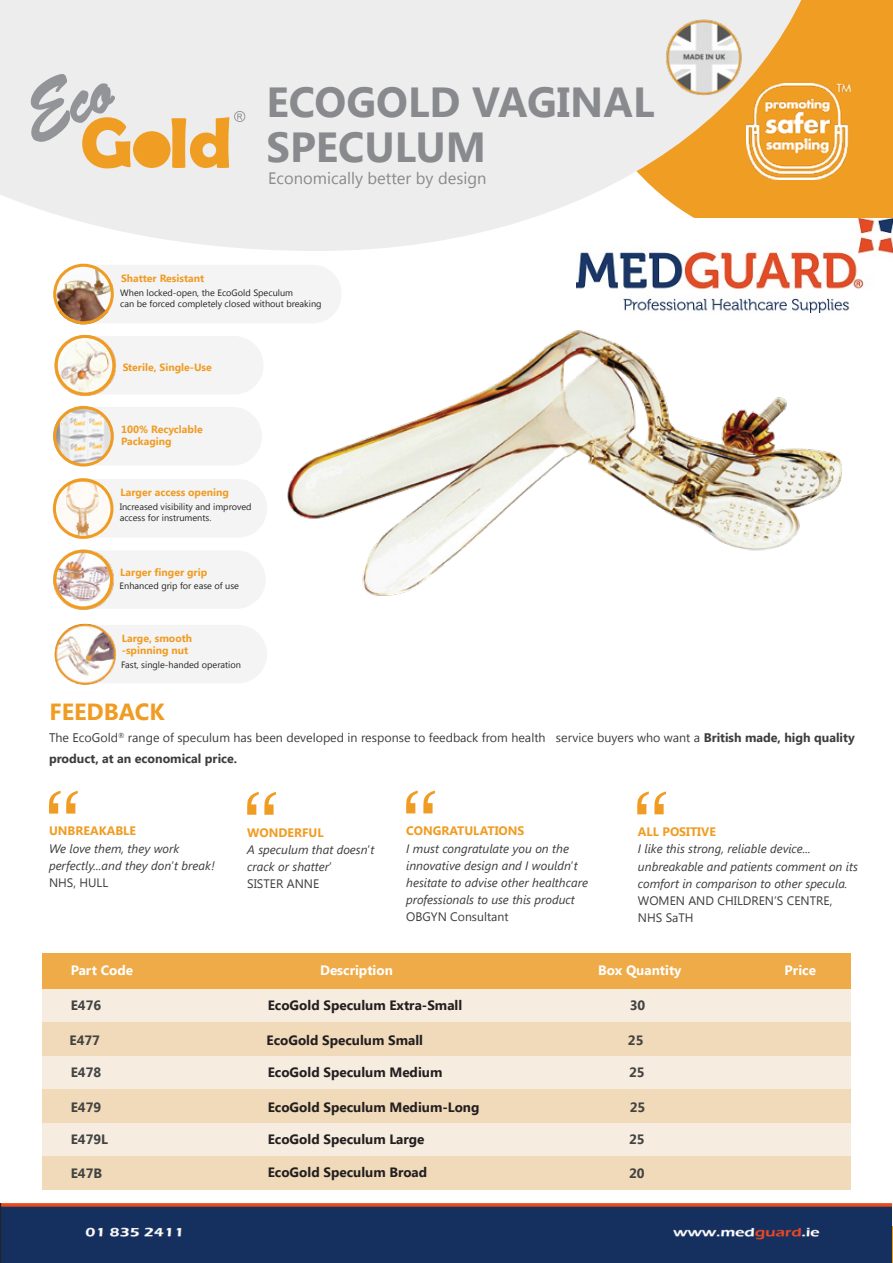
<style>
.page{position:relative;width:893px;height:1263px;background:#fff}
.page>*{position:absolute;margin:0;border:0;box-sizing:border-box;transform-origin:0 0}
.t1{font:700 42px/44.4px "Segoe UI";color:#898a8d}
.t2{font:700 23.4px "Segoe UI";color:#f09c23}
.t3{font:16.5px "Segoe UI";color:#898a8d}
.t4{font:700 13.5px "Segoe UI";color:#231f20}
.t5{font:700 13.5px "Segoe UI";color:#424242}
.t6{font:700 13.5px "Segoe UI";color:#fff}
.t7{font:12.45px/20.5px "Segoe UI";color:#3d3d3d}
.t8{font:italic 12.3px/17.2px "Segoe UI";color:#3d3d3d}
.t9{font:12.3px/17.2px "Segoe UI";color:#3d3d3d}
.t10{font:700 12.3px "Segoe UI";color:#f09c23}
.t11{font:700 10.5px/11.9px "Segoe UI";color:#f09c23}
.t12{font:9.15px/10.9px "Segoe UI";color:#232323}
.s1{font-weight:700}
.s2{font-style:normal}
.s3{font-weight:700;font-style:normal;color:#f09c23}
</style>
<div class="page">
<svg style="left:53px;top:264px;width:287px;height:60px"></svg>
<svg style="left:55px;top:335px;width:208px;height:61px"></svg>
<svg style="left:53px;top:406px;width:209px;height:60px"></svg>
<div style="left:833px;top:0;width:60px;height:218px;background:#f09d23"></div>
<svg style="left:0;top:0;width:833px;height:251px;background:#eee6db"></svg>
<svg style="left:49px;top:791px;width:29px;height:22px"></svg>
<svg style="left:406px;top:790px;width:29px;height:23px"></svg>
<svg style="left:247px;top:792px;width:29px;height:23px"></svg>
<svg style="left:637px;top:791px;width:29px;height:23px"></svg>
<svg style="left:29px;top:74px;width:102px;height:95px;background:#d9cdba"></svg>
<div style="left:133px;top:131px;width:38px;height:37px;background:#f09d23;border-radius:50%"></div>
<svg style="left:171px;top:111px;width:74px;height:57px;background:#edc790"></svg>
<img style="left:286px;top:285px;width:556px;height:311px">
<img style="left:76px;top:549px;width:15px;height:61px">
<svg style="left:53px;top:550px;width:212px;height:59px"></svg>
<svg style="left:53px;top:478px;width:214px;height:61px"></svg>
<div style="left:116px;top:625px;width:151px;height:58px;background:#f4f4f5"></div>
<img style="left:55px;top:623px;width:61px;height:62px">
<img style="left:661px;top:15px;width:85px;height:83px">
<img style="left:746px;top:83px;width:104px;height:96px">
<div style="left:42px;top:953px;width:809px;height:37px;background:#efab48"></div>
<div style="left:42px;top:990px;width:809px;height:33px;background:#f6ecdf"></div>
<div style="left:42px;top:1056px;width:809px;height:33px;background:#f6ecdf"></div>
<div style="left:42px;top:1022px;width:809px;height:33px;background:#f0dab9"></div>
<div style="left:42px;top:1089px;width:809px;height:34px;background:#f0dab9"></div>
<div style="left:42px;top:1123px;width:809px;height:33px;background:#f6ecdf"></div>
<div style="left:42px;top:1156px;width:809px;height:34px;background:#f0dab9"></div>
<img style="left:577px;top:218px;width:316px;height:94px">
<img style="left:0;top:1204px;width:892px;height:59px">
<h1 class="t1" style="left:266px;top:81px;width:389px">ECOGOLD VAGINAL<br>SPECULUM</h1>
<h3 class="t3" style="left:268px;top:167px;width:220px">Economically better by design</h3>
<p class="t11" style="left:121px;top:273px;width:85px">Shatter Resistant</p>
<p class="t12" style="left:120px;top:287px;width:203px">When locked-open, the EcoGold Speculum<br>can be forced completely closed without breaking</p>
<p class="t11" style="left:123px;top:361px;width:91px">Sterile, Single-Use</p>
<p class="t11" style="left:121px;top:423px;width:83px">100% Recyclable<br>Packaging</p>
<p class="t11" style="left:120px;top:487px;width:110px">Larger access opening</p>
<p class="t12" style="left:120px;top:501px;width:133px">Increased visibility and improved access for instruments.</p>
<p class="t11" style="left:120px;top:567px;width:88px">Larger finger grip</p>
<p class="t12" style="left:120px;top:580px;width:121px">Enhanced grip for ease of use</p>
<p class="t11" style="left:122px;top:633px;width:72px">Large, smooth -spinning nut</p>
<p class="t12" style="left:121px;top:659px;width:122px">Fast, single-handed operation</p>
<h2 class="t2" style="left:50px;top:698px;width:117px">FEEDBACK</h2>
<p class="t7" style="left:49px;top:727px;width:807px">The EcoGold<sup>®</sup> range of speculum has been developed in response to feedback from health service buyers who want a <span class="s1">British made, high quality product, at an economical price.</span></p>
<p class="t10" style="left:49px;top:824px;width:89px">UNBREAKABLE</p>
<p class="t8" style="left:49px;top:840px;width:168px">We love them, they work perfectly...and they don<span class="s2">’</span>t break!<br><span class="s2">NHS, HULL</span></p>
<p class="t10" style="left:406px;top:824px;width:120px">CONGRATULATIONS</p>
<p class="t8" style="left:406px;top:840px;width:183px">I must congratulate you on the innovative design and I wouldn<span class="s2">’</span>t hesitate to advise other healthcare professionals to use this product</p>
<p class="t9" style="left:406px;top:908px;width:104px">OBGYN Consultant</p>
<p class="t8" style="left:247px;top:824px;width:129px"><span class="s3">WONDERFUL<br></span>A speculum that doesn<span class="s2">’</span>t crack or shatter<span class="s2">’<br>SISTER ANNE</span></p>
<p class="t10" style="left:638px;top:825px;width:79px">ALL POSITIVE</p>
<p class="t8" style="left:638px;top:840px;width:221px">I like this strong, reliable device... unbreakable and patients comment on its comfort in comparison to other specula.</p>
<p class="t9" style="left:638px;top:891px;width:196px">WOMEN AND CHILDREN’S CENTRE,<br>NHS SaTH</p>
<p class="t6" style="left:71px;top:962px;width:64px">Part Code</p>
<p class="t6" style="left:320px;top:962px;width:74px">Description</p>
<p class="t6" style="left:598px;top:962px;width:85px">Box Quantity</p>
<p class="t6" style="left:785px;top:962px;width:33px">Price</p>
<p class="t5" style="left:71px;top:998px;width:32px">E476</p>
<p class="t5" style="left:630px;top:998px;width:17px">30</p>
<p class="t5" style="left:628px;top:1033px;width:17px">25</p>
<p class="t5" style="left:629px;top:1064px;width:17px">25</p>
<p class="t5" style="left:630px;top:1099px;width:17px">25</p>
<p class="t5" style="left:629px;top:1132px;width:17px">25</p>
<p class="t5" style="left:629px;top:1165px;width:17px">20</p>
<p class="t4" style="left:268px;top:998px;width:196px">EcoGold Speculum Extra-Small</p>
<p class="t4" style="left:267px;top:1033px;width:158px">EcoGold Speculum Small</p>
<p class="t4" style="left:268px;top:1064px;width:176px">EcoGold Speculum Medium</p>
<p class="t4" style="left:268px;top:1099px;width:213px">EcoGold Speculum Medium-Long</p>
<p class="t4" style="left:268px;top:1132px;width:158px">EcoGold Speculum Large</p>
<p class="t4" style="left:268px;top:1165px;width:161px">EcoGold Speculum Broad</p>
<p class="t5" style="left:70px;top:1033px;width:32px">E477</p>
<p class="t5" style="left:71px;top:1064px;width:32px">E478</p>
<p class="t5" style="left:71px;top:1099px;width:32px">E479</p>
<p class="t5" style="left:71px;top:1132px;width:39px">E479L</p>
<p class="t5" style="left:71px;top:1165px;width:33px">E47B</p>
</div>
